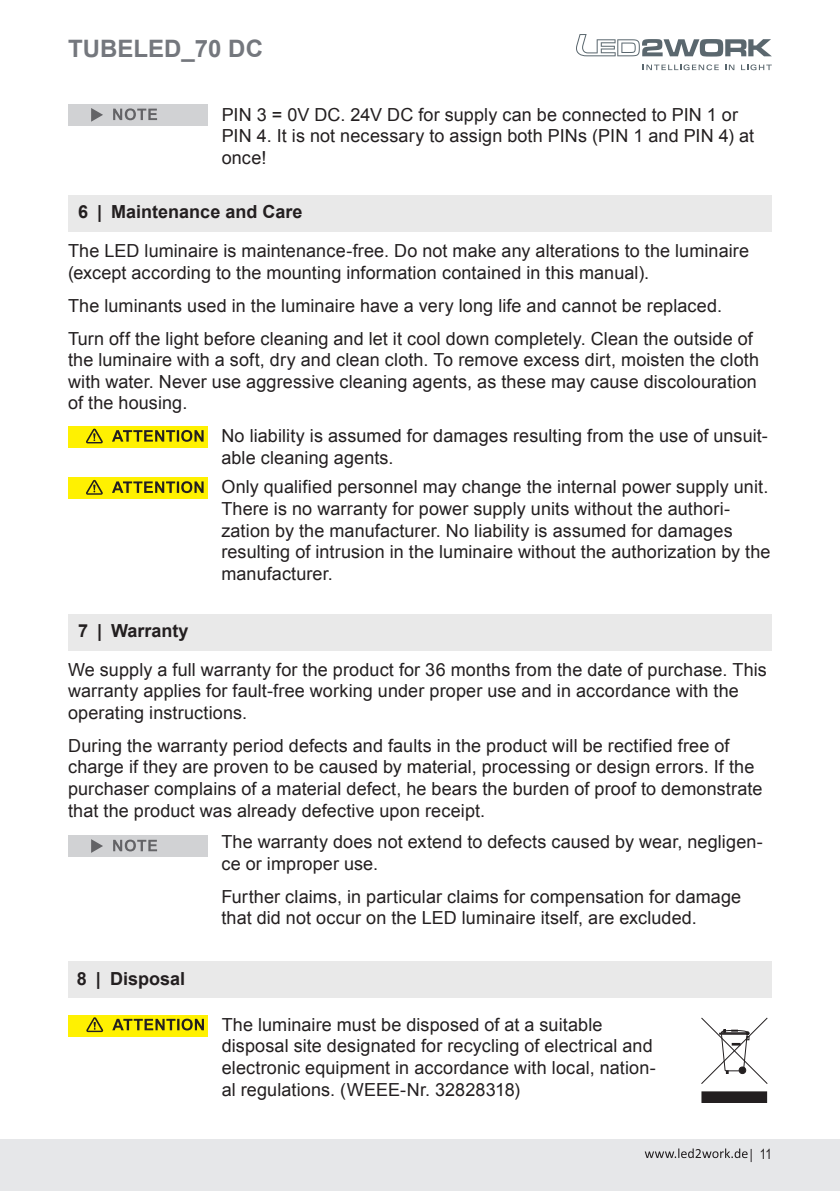
<style>
.page{position:relative;width:840px;height:1191px;background:#fff}
.page>*{position:absolute;margin:0;border:0;box-sizing:border-box;transform-origin:0 0}
.t1{font:700 24px "Arial";color:#74777d}
.t2{font:18px/21.6px "Arial";letter-spacing:.005em;color:#231f20}
.t3{font:700 18px "Arial";color:#231f20}
.t4{font:14px "Arial Narrow";color:#231f20}
</style>
<div class="page">
<div style="left:0;top:1140px;width:839px;height:51px;background:#e6e7e9"></div>
<svg style="left:644px;top:1148px;width:103px;height:10px"></svg>
<svg style="left:576px;top:34px;width:195px;height:23px"></svg>
<svg style="left:642px;top:64px;width:76px;height:6px"></svg>
<svg style="left:725px;top:65px;width:9px;height:5px"></svg>
<svg style="left:741px;top:64px;width:30px;height:6px"></svg>
<div style="left:68px;top:477px;width:139px;height:22px;background:#fff101"></div>
<svg style="left:86px;top:480px;width:17px;height:15px"></svg>
<svg style="left:112px;top:481px;width:91px;height:12px"></svg>
<div style="left:68px;top:426px;width:139px;height:21px;background:#fff101"></div>
<svg style="left:86px;top:428px;width:17px;height:15px"></svg>
<svg style="left:112px;top:430px;width:91px;height:12px"></svg>
<div style="left:68px;top:196px;width:703px;height:36px;background:#e9e9e9"></div>
<div style="left:68px;top:614px;width:703px;height:36px;background:#e9e9e9"></div>
<div style="left:68px;top:835px;width:139px;height:21px;background:#d1d2d4"></div>
<svg style="left:91px;top:839px;width:12px;height:14px"></svg>
<svg style="left:113px;top:839px;width:44px;height:12px"></svg>
<div style="left:68px;top:104px;width:139px;height:21px;background:#d1d2d4"></div>
<svg style="left:91px;top:108px;width:12px;height:14px"></svg>
<svg style="left:113px;top:108px;width:44px;height:12px"></svg>
<div style="left:68px;top:1015px;width:139px;height:21px;background:#fff101"></div>
<svg style="left:86px;top:1017px;width:17px;height:15px"></svg>
<svg style="left:112px;top:1018px;width:92px;height:12px"></svg>
<div style="left:68px;top:961px;width:703px;height:36px;background:#e9e9e9"></div>
<div style="left:701px;top:1091px;width:65px;height:11px;background:#231f20"></div>
<div style="left:701px;top:1091px;width:65px;height:11px;border:1px solid #231f20"></div>
<svg style="left:701px;top:1017px;width:66px;height:67px"></svg>
<h1 class="t1" style="left:68px;top:33px;width:196px">TUBELED_70 DC</h1>
<p class="t2" style="left:221px;top:104px;width:533px">PIN 3 = 0V DC. 24V DC for supply can be connected to PIN 1 or<br>PIN 4. It is not necessary to assign both PINs (PIN 1 and PIN 4) at once!</p>
<p class="t3" style="left:78px;top:200px;width:226px">6 | Maintenance and Care</p>
<p class="t2" style="left:68px;top:240px;width:682px">The LED luminaire is maintenance-free. Do not make any alterations to the luminaire (except according to the mounting information contained in this manual).</p>
<p class="t2" style="left:68px;top:289px;width:685px;line-height:33px">The luminants used in the luminaire have a very long life and cannot be replaced.<br>Turn off the light before cleaning and let it cool down completely. Clean the outside of</p>
<p class="t2" style="left:68px;top:349px;width:692px;text-align:justify">the luminaire with a soft, dry and clean cloth. To remove excess dirt, moisten the cloth with water. Never use aggressive cleaning agents, as these may cause discolouration of the housing.</p>
<p class="t2" style="left:221px;top:425px;width:547px">No liability is assumed for damages resulting from the use of unsuit&shy;able cleaning agents.</p>
<p class="t2" style="left:221px;top:476px;width:550px">Only qualified personnel may change the internal power supply unit.<br>There is no warranty for power supply units without the authori&shy;zation by the manufacturer. No liability is assumed for damages resulting of intrusion in the luminaire without the authorization by the manufacturer.</p>
<p class="t3" style="left:78px;top:618px;width:112px">7 | Warranty</p>
<p class="t2" style="left:68px;top:658px;width:700px">We supply a full warranty for the product for 36 months from the date of purchase. This warranty applies for fault-free working under proper use and in accordance with the operating instructions.</p>
<p class="t2" style="left:68px;top:735px;width:695px">During the warranty period defects and faults in the product will be rectified free of charge if they are proven to be caused by material, processing or design errors. If the purchaser complains of a material defect, he bears the burden of proof to demonstrate that the product was already defective upon receipt.</p>
<p class="t2" style="left:221px;top:831px;width:542px">The warranty does not extend to defects caused by wear, negligen&shy;ce or improper use.</p>
<p class="t2" style="left:221px;top:886px;width:521px">Further claims, in particular claims for compensation for damage that did not occur on the LED luminaire itself, are excluded.</p>
<p class="t3" style="left:77px;top:966px;width:110px">8 | Disposal</p>
<p class="t2" style="left:221px;top:1014px;width:435px">The luminaire must be disposed of at a suitable disposal site designated for recycling of electrical and electronic equipment in accordance with local, nation&shy;al regulations. (WEEE-Nr. 32828318)</p>
<p class="t4" style="left:749px;top:1143px;width:23px">| 11</p>
</div>
